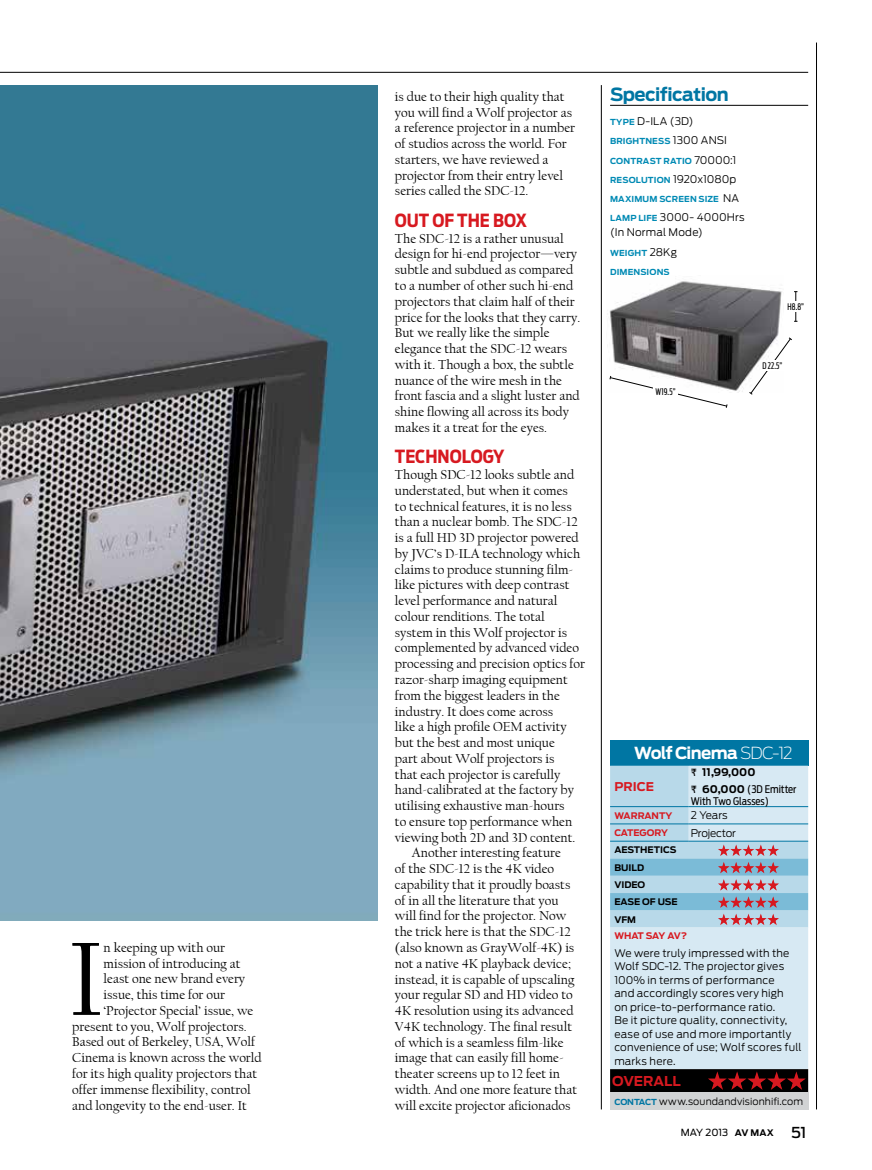
<style>
.page{position:relative;width:872px;height:1170px;background:#fff}
.page>*{position:absolute;margin:0;border:0;box-sizing:border-box;transform-origin:0 0}
.t1{font:108.3px "Californian FB";color:#000}
.t2{font:700 18px "Antenna Cond";color:#d71920}
.t3{font:700 18px "Antenna";color:#0076a3}
.t4{font:700 16.5px "Antenna";color:#fff}
.t5{font:13.5px/15.8px "Californian FB";color:#000}
.t6{font:700 13.5px "Antenna";color:#d71920}
.t7{font:700 12px "Antenna";color:#d71920}
.t8{font:300 10.5px/13.5px "Antenna";letter-spacing:.015em;color:#000}
.t9{font:10.5px/12px "Antenna Cond";color:#000}
.t10{font:700 10.5px "Antenna";color:#000}
.t11{font:300 10.5px "Antenna";letter-spacing:-.025em;color:#000}
.t12{font:300 9.75px "Antenna";letter-spacing:.015em;color:#000}
.t13{font:9.75px "Antenna";letter-spacing:-.01em;color:#000}
.t14{font:700 9px/17.2px "Antenna";color:#000}
.t15{font:700 9px "Antenna";letter-spacing:-.01em;color:#d71920}
.t16{font:9px "Antenna Extra Cond";letter-spacing:.02em;color:#000}
.t17{font:700 8.25px "Antenna";letter-spacing:.015em;color:#008ab4}
.s1{font-weight:700;font-size:8.25px;color:#008ab4}
.s2{font-weight:300;font-size:10.5px;color:#000}
.s3{font-weight:200}
.s4{font-family:"Rupee Univers";font-weight:400}
.s5{font-family:"Rupee Univers"}
.s6{font-family:"Antenna";font-weight:700}
.s7{font-weight:700;font-size:8.25px;color:#0076a3}
.s8{font-weight:700;font-size:9px}
.s9{font-weight:500;font-size:15px}
</style>
<div class="page">
<img style="left:0;top:85px;width:378px;height:835px">
<hr style="left:816px;top:43px;width:1px;height:1066px;background:#000">
<hr style="left:0;top:72px;width:808px;height:1px;background:#000">
<hr style="left:610px;top:105px;width:198px;height:1px;background:#000">
<hr style="left:601px;top:85px;width:1px;height:1024px;background:#000">
<div style="left:610px;top:739px;width:198px;height:26px;background:#0076a3"></div>
<div style="left:610px;top:927px;width:198px;height:142px;background:#d7e9f3"></div>
<div style="left:610px;top:1092px;width:198px;height:17px;background:#d1d3d4"></div>
<svg style="left:610px;top:765px;width:198px;height:162px"></svg>
<svg style="left:610px;top:1069px;width:198px;height:23px"></svg>
<hr style="left:795px;top:291px;width:1px;height:30px;background:#000">
<div style="left:783px;top:301px;width:25px;height:11px;background:#fff"></div>
<img style="left:609px;top:281px;width:173px;height:111px">
<svg style="left:748px;top:337px;width:44px;height:58px"></svg>
<svg style="left:609px;top:375px;width:119px;height:33px"></svg>
<div style="left:760px;top:360px;width:25px;height:11px;background:#fff"></div>
<div style="left:653px;top:386px;width:25px;height:10px;background:#fff"></div>
<h1 class="t1" style="left:68px;top:919px;width:37px">I</h1>
<p class="t5" style="left:104px;top:939px;width:123px">n keeping up with our</p>
<p class="t5" style="left:104px;top:955px;width:138px">mission of introducing at</p>
<p class="t5" style="left:104px;top:971px;width:143px">least one new brand every</p>
<p class="t5" style="left:104px;top:986px;width:123px">issue, this time for our</p>
<p class="t5" style="left:104px;top:1002px;width:151px">‘Projector Special’ issue, we</p>
<p class="t5" style="left:72px;top:1018px;width:176px">present to you, Wolf projectors.</p>
<p class="t5" style="left:72px;top:1034px;width:184px">Based out of Berkeley, USA, Wolf</p>
<p class="t5" style="left:72px;top:1049px;width:191px">Cinema is known across the world</p>
<p class="t5" style="left:72px;top:1065px;width:186px">for its high quality projectors that</p>
<p class="t5" style="left:72px;top:1081px;width:180px">offer immense flexibility, control</p>
<p class="t5" style="left:72px;top:1097px;width:176px">and longevity to the end-user. It</p>
<p class="t5" style="left:395px;top:89px;width:182px">is due to their high quality that you will find a Wolf projector as a reference projector in a number of studios across the world. For starters, we have reviewed a projector from their entry level series called the SDC-12.</p>
<h2 class="t2" style="left:395px;top:210px;width:134px">OUT OF THE BOX</h2>
<p class="t5" style="left:395px;top:230px;width:187px">The SDC-12 is a rather unusual design for hi-end projector—very subtle and subdued as compared to a number of other such hi-end projectors that claim half of their price for the looks that they carry.<br>But we really like the simple elegance that the SDC-12 wears with it. Though a box, the subtle nuance of the wire mesh in the front fascia and a slight luster and shine flowing all across its body makes it a treat for the eyes.</p>
<h2 class="t2" style="left:395px;top:446px;width:111px">TECHNOLOGY</h2>
<p class="t5" style="left:395px;top:467px;width:181px">Though SDC-12 looks subtle and</p>
<p class="t5" style="left:395px;top:482px;width:174px">understated, but when it comes</p>
<p class="t5" style="left:395px;top:498px;width:178px">to technical features, it is no less</p>
<p class="t5" style="left:395px;top:514px;width:184px">than a nuclear bomb. The SDC-12</p>
<p class="t5" style="left:395px;top:530px;width:185px">is a full HD 3D projector powered</p>
<p class="t5" style="left:395px;top:545px;width:187px">by JVC’s D-ILA technology which</p>
<p class="t5" style="left:395px;top:561px;width:180px">claims to produce stunning film-</p>
<p class="t5" style="left:395px;top:577px;width:176px">like pictures with deep contrast</p>
<p class="t5" style="left:395px;top:593px;width:164px">level performance and natural</p>
<p class="t5" style="left:395px;top:608px;width:151px">colour renditions. The total</p>
<p class="t5" style="left:395px;top:624px;width:174px">system in this Wolf projector is</p>
<p class="t5" style="left:395px;top:640px;width:186px">complemented by advanced video</p>
<p class="t5" style="left:395px;top:656px;width:191px">processing and precision optics for</p>
<p class="t5" style="left:395px;top:672px;width:174px">razor-sharp imaging equipment</p>
<p class="t5" style="left:395px;top:687px;width:166px">from the biggest leaders in the</p>
<p class="t5" style="left:395px;top:703px;width:160px">industry. It does come across</p>
<p class="t5" style="left:395px;top:719px;width:173px">like a high profile OEM activity</p>
<p class="t5" style="left:395px;top:735px;width:161px">but the best and most unique</p>
<p class="t5" style="left:395px;top:750px;width:161px">part about Wolf projectors is</p>
<p class="t5" style="left:395px;top:766px;width:167px">that each projector is carefully</p>
<p class="t5" style="left:395px;top:782px;width:180px">hand-calibrated at the factory by</p>
<p class="t5" style="left:395px;top:798px;width:171px">utilising exhaustive man-hours</p>
<p class="t5" style="left:395px;top:813px;width:179px">to ensure top performance when</p>
<p class="t5" style="left:395px;top:829px;width:182px">viewing both 2D and 3D content.</p>
<p class="t5" style="left:412px;top:845px;width:150px">Another interesting feature</p>
<p class="t5" style="left:395px;top:861px;width:161px">of the SDC-12 is the 4K video</p>
<p class="t5" style="left:395px;top:876px;width:177px">capability that it proudly boasts</p>
<p class="t5" style="left:395px;top:892px;width:165px">of in all the literature that you</p>
<p class="t5" style="left:395px;top:908px;width:173px">will find for the projector. Now</p>
<p class="t5" style="left:395px;top:924px;width:177px">the trick here is that the SDC-12</p>
<p class="t5" style="left:395px;top:939px;width:181px">(also known as GrayWolf-4K) is</p>
<p class="t5" style="left:395px;top:955px;width:177px">not a native 4K playback device;</p>
<p class="t5" style="left:395px;top:971px;width:181px">instead, it is capable of upscaling</p>
<p class="t5" style="left:395px;top:987px;width:179px">your regular SD and HD video to</p>
<p class="t5" style="left:395px;top:1002px;width:180px">4K resolution using its advanced</p>
<p class="t5" style="left:395px;top:1018px;width:179px">V4K technology. The final result</p>
<p class="t5" style="left:395px;top:1034px;width:170px">of which is a seamless film-like</p>
<p class="t5" style="left:395px;top:1050px;width:170px">image that can easily fill home-</p>
<p class="t5" style="left:395px;top:1065px;width:167px">theater screens up to 12 feet in</p>
<p class="t5" style="left:395px;top:1081px;width:184px">width. And one more feature that</p>
<p class="t5" style="left:395px;top:1097px;width:177px">will excite projector aficionados</p>
<h2 class="t3" style="left:610px;top:84px;width:120px">SPECIFICATION</h2>
<p class="t8" style="left:610px;top:114px;width:85px"><span class="s1">TYPE</span> D-ILA (3D)</p>
<p class="t17" style="left:610px;top:136px;width:118px">BRIGHTNESS <span class="s2">1300 ANSI</span></p>
<p class="t17" style="left:610px;top:156px;width:128px">CONTRAST RATIO <span class="s2">70000:1</span></p>
<p class="t17" style="left:610px;top:175px;width:128px">RESOLUTION <span class="s2">1920x1080p</span></p>
<p class="t17" style="left:610px;top:194px;width:130px">MAXIMUM SCREEN SIZE <span class="s2">NA</span></p>
<p class="t8" style="left:610px;top:210px;width:136px;line-height:15px"><span class="s1">LAMP LIFE</span> 3000- 4000Hrs (In Normal Mode)</p>
<p class="t17" style="left:610px;top:248px;width:69px">WEIGHT <span class="s2">28Kg</span></p>
<p class="t17" style="left:610px;top:267px;width:61px">DIMENSIONS</p>
<p class="t16" style="left:787px;top:301px;width:18px">H8.8”</p>
<p class="t16" style="left:655px;top:386px;width:22px">W19.5”</p>
<p class="t16" style="left:762px;top:361px;width:21px">D 22.5”</p>
<p class="t4" style="left:634px;top:743px;width:160px">WOLF CINEMA <span class="s3">SDC-12</span></p>
<p class="t7" style="left:614px;top:779px;width:41px">PRICE</p>
<p class="t10" style="left:691px;top:766px;width:66px"><span class="s4">`</span> 11,99,000</p>
<p class="t9" style="left:691px;top:782px;width:107px"><span class="s5">`</span> <span class="s6">60,000</span> (3D Emitter<br>With Two Glasses)</p>
<p class="t15" style="left:614px;top:810px;width:59px">WARRANTY</p>
<p class="t8" style="left:691px;top:808px;width:38px">2 Years</p>
<p class="t15" style="left:614px;top:827px;width:55px">CATEGORY</p>
<p class="t11" style="left:691px;top:826px;width:47px">Projector</p>
<p class="t14" style="left:614px;top:841px;width:65px">AESTHETI CS<br>BUILD<br>VIDEO<br>EASE OF USE<br>VFM</p>
<p class="t15" style="left:614px;top:930px;width:74px">W HAT SAY AV?</p>
<p class="t8" style="left:614px;top:946px;width:189px">We were truly impressed with the<br>Wolf SDC-12. The projector gives<br>100% in terms of performance<br>and accordingly scores very high<br>on price-to-performance ratio.<br>Be it picture quality, connectivity, ease of use and more importantly convenience of use; Wolf scores full marks here.</p>
<p class="t6" style="left:612px;top:1072px;width:70px">OVERALL</p>
<p class="t12" style="left:614px;top:1095px;width:190px"><span class="s7">CONTACT</span> www.soundandvisionhifi.com</p>
<p class="t13" style="left:680px;top:1126px;width:127px">may 2013 <span class="s8">AV MAX</span> <span class="s9">51</span></p>
</div>
